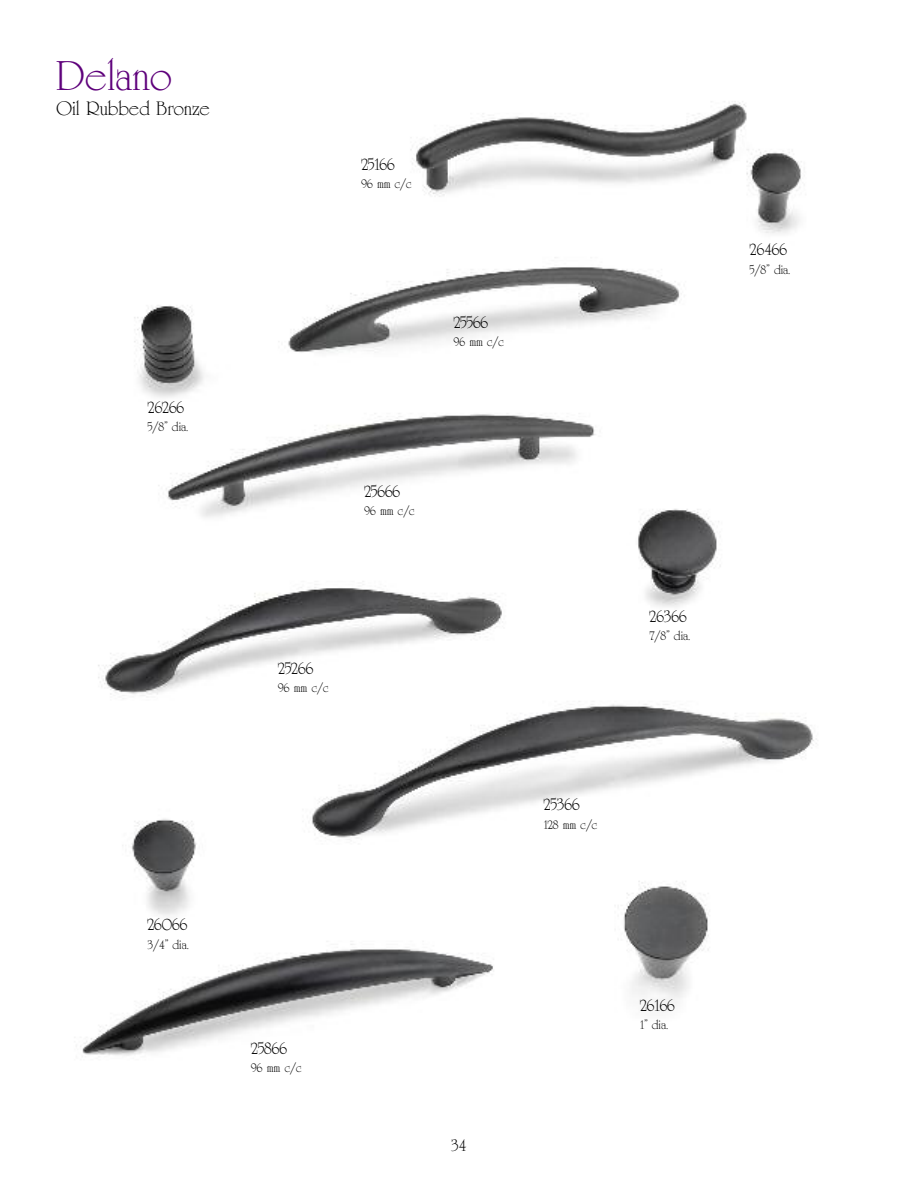
<style>
.page{position:relative;width:918px;height:1188px;background:#fff}
.page>*{position:absolute;margin:0;border:0;box-sizing:border-box;transform-origin:0 0}
.t1{font:45px "University Roman";color:#5e007b}
.t2{font:21px "University Roman";color:#000}
.t3{font:18px "University Roman";color:#000}
.t4{font:13.5px "University Roman";color:#000}
</style>
<div class="page">
<img style="left:80px;top:101px;width:737px;height:955px">
<h1 class="t1" style="left:57px;top:48px;width:117px">Delano</h1>
<h2 class="t2" style="left:57px;top:96px;width:155px">Oil Rubbed Bronze</h2>
<h3 class="t3" style="left:361px;top:153px;width:35px">25166</h3>
<p class="t4" style="left:361px;top:175px;width:52px">96 mm c/c</p>
<h3 class="t3" style="left:148px;top:396px;width:38px">26266</h3>
<p class="t4" style="left:148px;top:418px;width:42px">5/8” dia.</p>
<h3 class="t3" style="left:147px;top:914px;width:41px">26066</h3>
<p class="t4" style="left:147px;top:936px;width:43px">3/4” dia.</p>
<h3 class="t3" style="left:454px;top:311px;width:36px">25566</h3>
<p class="t4" style="left:454px;top:334px;width:52px">96 mm c/c</p>
<h3 class="t3" style="left:364px;top:480px;width:37px">25666</h3>
<p class="t4" style="left:364px;top:503px;width:52px">96 mm c/c</p>
<h3 class="t3" style="left:278px;top:657px;width:37px">25266</h3>
<p class="t4" style="left:278px;top:680px;width:52px">96 mm c/c</p>
<h3 class="t3" style="left:650px;top:605px;width:39px">26366</h3>
<p class="t4" style="left:650px;top:628px;width:42px">7/8” dia.</p>
<h3 class="t3" style="left:544px;top:793px;width:37px">25366</h3>
<p class="t4" style="left:544px;top:816px;width:55px">128 mm c/c</p>
<h3 class="t3" style="left:251px;top:1037px;width:37px">25866</h3>
<p class="t4" style="left:251px;top:1060px;width:52px">96 mm c/c</p>
<h3 class="t3" style="left:451px;top:1134px;width:17px">34</h3>
<h3 class="t3" style="left:640px;top:994px;width:36px">26166</h3>
<p class="t4" style="left:640px;top:1017px;width:30px">1” dia.</p>
<h3 class="t3" style="left:750px;top:238px;width:39px">26466</h3>
<p class="t4" style="left:750px;top:261px;width:42px">5/8” dia.</p>
</div>
